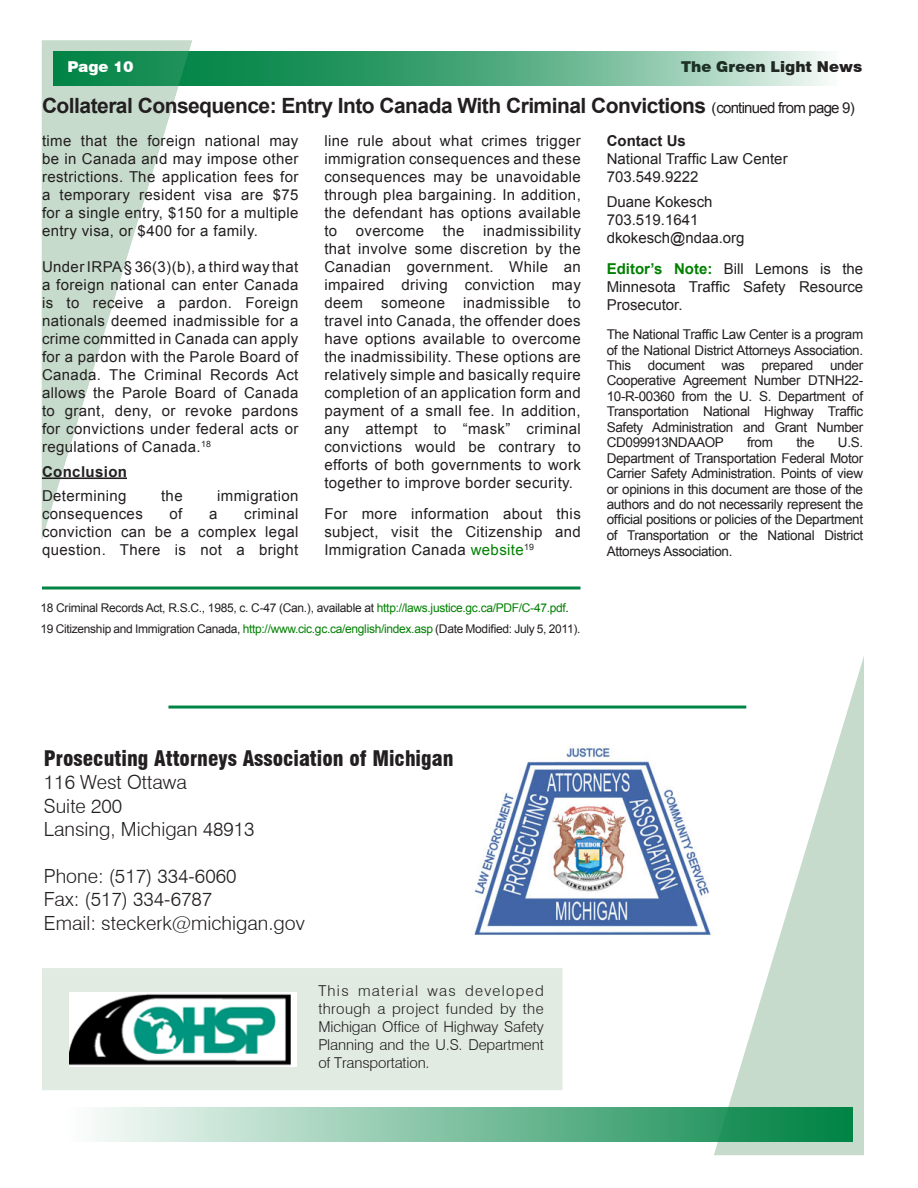
<style>
.page{position:relative;width:918px;height:1188px;background:#fff}
.page>*{position:absolute;margin:0;border:0;box-sizing:border-box;transform-origin:0 0}
.t1{font:700 21px "Arial";letter-spacing:-.025em;color:#231f20}
.t2{font:900 condensed 21px "Swiss 721 BT";color:#231f20}
.t3{font:300 19.5px/23.4px "Swiss 721 BT";color:#231f20}
.t4{font:15px/18px "Arial";letter-spacing:.025em;color:#231f20;text-align:justify}
.t5{font:300 15px/18px "Swiss 721 BT";letter-spacing:-.01em;color:#231f20;text-align:justify}
.t6{font:15px/18px "Arial";color:#231f20}
.t7{font:900 15px "Swiss 721 BT";color:#231f20}
.t8{font:900 15px "Swiss 721 BT";color:#fff}
.t9{font:13.5px/15.5px "Arial";letter-spacing:-.025em;color:#231f20;text-align:justify}
.t10{font:12px/21.1px "Arial";letter-spacing:-.025em;color:#231f20}
.s1{font-weight:400;font-size:15px}
.s2{font-weight:700}
.s3{color:#008000}
.s4{font-weight:700;color:#008000}
</style>
<div class="page">
<svg style="left:42px;top:40px;width:150px;height:499px"></svg>
<svg style="left:53px;top:51px;width:774px;height:35px;background:#52aa80"></svg>
<svg style="left:714px;top:656px;width:150px;height:499px"></svg>
<div style="left:67px;top:1108px;width:786px;height:34px;background:linear-gradient(to right,#fefefe,#008242)"></div>
<div style="left:42px;top:968px;width:521px;height:122px;background:#e1ebe2"></div>
<div style="left:69px;top:992px;width:227px;height:74px;background:linear-gradient(to bottom,#fff,#fff)"></div>
<img style="left:69px;top:992px;width:221px;height:74px">
<img style="left:473px;top:725px;width:258px;height:211px">
<hr style="left:168px;top:706px;width:578px;height:3px;background:#008445">
<hr style="left:42px;top:477px;width:85px;height:2px;background:#231f20">
<svg style="left:42px;top:586px;width:538px;height:4px;background:#3fa273"></svg>
<p class="t8" style="left:68px;top:58px;width:67px">Page 10</p>
<p class="t7" style="left:681px;top:58px;width:183px">The Green Light News</p>
<p class="t8" style="left:62px;top:58px;width:57px">Page 7</p>
<p class="t1" style="left:42px;top:91px;width:814px">Collateral Consequence: Entry Into Canada With Criminal Convictions <span class="s1">(continued from page 9)</span></p>
<p class="t4" style="left:42px;top:132px;width:258px">time that the foreign national may be in Canada and may impose other restrictions. The application fees for a temporary resident visa are $75 for a single entry, $150 for a multiple entry visa, or $400 for a family.</p>
<p class="t4" style="left:42px;top:258px;width:258px">Under IRPA § 36(3)(b), a third way that a foreign national can enter Canada is to receive a pardon. Foreign nationals deemed inadmissible for a crime committed in Canada can apply for a pardon with the Parole Board of Canada. The Criminal Records Act allows the Parole Board of Canada to grant, deny, or revoke pardons for convictions under federal acts or regulations of Canada.<sup>18</sup></p>
<p class="t4" style="left:42px;top:459px;width:87px;line-height:24.8px"><span class="s2">Conclusion<br></span>Determining</p>
<p class="t4" style="left:161px;top:487px;width:23px">the</p>
<p class="t4" style="left:217px;top:487px;width:83px">immigration</p>
<p class="t4" style="left:42px;top:505px;width:102px">consequences</p>
<p class="t4" style="left:170px;top:505px;width:14px">of</p>
<p class="t4" style="left:209px;top:505px;width:10px">a</p>
<p class="t4" style="left:42px;top:505px;width:258px;text-indent:202px">criminal conviction can be a complex legal question. There is not a bright</p>
<p class="t4" style="left:324px;top:132px;width:258px">line rule about what crimes trigger immigration consequences and these consequences may be unavoidable through plea bargaining. In addition, the defendant has options available to overcome the inadmissibility that involve some discretion by the Canadian government. While an impaired driving conviction may deem someone inadmissible to travel into Canada, the offender does have options available to overcome the inadmissibility. These options are relatively simple and basically require completion of an application form and payment of a small fee. In addition, any attempt to “mask” criminal convictions would be contrary to efforts of both governments to work together to improve border security.</p>
<p class="t4" style="left:324px;top:505px;width:258px">For more information about this subject, visit the Citizenship and Immigration Canada <span class="s3">website</span><sup>19</sup></p>
<p class="t10" style="left:40px;top:597px;width:541px">18 Criminal Records Act, R.S.C., 1985, c. C-47 (Can.), available at <span class="s3">http://laws.justice.gc.ca/PDF/C-47.pdf</span>.<br>19 Citizenship and Immigration Canada, <span class="s3">http://www.cic.gc.ca/english/index.asp</span> (Date Modified: July 5, 2011).</p>
<p class="t6" style="left:607px;top:132px;width:182px"><span class="s2">Contact Us<br></span>National Traffic Law Center<br>703.549.9222</p>
<p class="t6" style="left:607px;top:192px;width:139px">Duane Kokesch<br>703.519.1641 dkokesch@ndaa.org</p>
<p class="t4" style="left:607px;top:260px;width:258px"><span class="s4">Editor’s Note:</span> Bill Lemons is the Minnesota Traffic Safety Resource Prosecutor.</p>
<p class="t9" style="left:607px;top:327px;width:258px">The National Traffic Law Center is a program of the National District Attorneys Association.<br>This document was prepared under Cooperative Agreement Number DTNH22- 10-R-00360 from the U. S. Department of Transportation National Highway Traffic Safety Administration and Grant Number CD099913NDAAOP</p>
<p class="t9" style="left:607px;top:435px;width:258px;text-indent:231px">U.S.<br>Department of Transportation Federal Motor Carrier Safety Administration. Points of view or opinions in this document are those of the authors and do not necessarily represent the official positions or policies of the Department of Transportation or the National District Attorneys Association.</p>
<p class="t9" style="left:747px;top:435px;width:27px">from</p>
<p class="t9" style="left:796px;top:435px;width:20px">the</p>
<p class="t2" style="left:44px;top:746px;width:411px">Prosecuting Attorneys Association of Michigan</p>
<p class="t3" style="left:44px;top:770px;width:212px">116 West Ottawa<br>Suite 200<br>Lansing, Michigan 48913</p>
<p class="t3" style="left:44px;top:864px;width:262px">Phone: (517) 334-6060<br>Fax: (517) 334-6787<br>Email: steckerk@michigan.gov</p>
<p class="t5" style="left:318px;top:981px;width:227px">This material was developed through a project funded by the Michigan Office of Highway Safety Planning and the U.S. Department of Transportation.</p>
</div>
